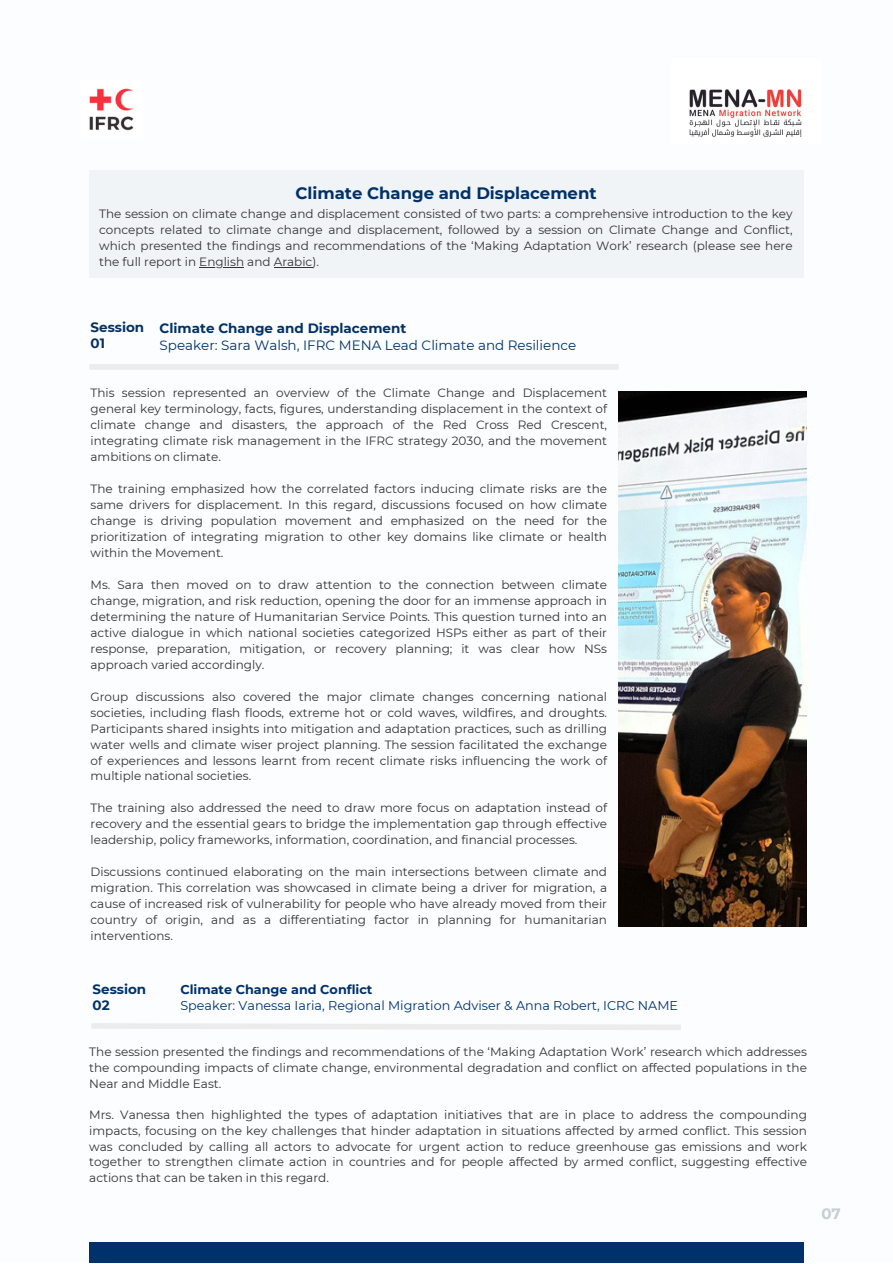
<style>
.page{position:relative;width:893px;height:1264px;background:#fff}
.page>*{position:absolute;margin:0;border:0;box-sizing:border-box;transform-origin:0 0}
.t1{font:700 16.5px "Montserrat";color:#00316a}
.t2{font:700 15px "Montserrat";color:#c6ced4}
.t3{font:13.5px "Montserrat";color:#00316b}
.t4{font:700 13.5px "Montserrat";color:#00316b}
.t5{font:700 13.5px/15.8px "Montserrat";color:#063060}
.t6{font:700 13.5px/15.8px "Montserrat";color:#00316a}
.t7{font:12.75px "Montserrat";color:#00316b}
.t8{font:700 12.75px "Montserrat";color:#00316b}
.t9{font:12px/16px "Montserrat";color:#323232;text-align:justify}
</style>
<div class="page">
<div style="left:89px;top:1242px;width:714px;height:20px;background:#00316a"></div>
<div style="left:89px;top:170px;width:714px;height:108px;background:#f1f4f6"></div>
<img style="left:89px;top:88px;width:45px;height:43px">
<img style="left:689px;top:89px;width:113px;height:47px">
<div style="left:89px;top:364px;width:529px;height:6px;background:#edeced"></div>
<svg style="left:91px;top:1023px;width:590px;height:7px"></svg>
<img style="left:618px;top:392px;width:188px;height:534px">
<hr style="left:199px;top:267px;width:45px;height:1px;background:#323232">
<hr style="left:274px;top:267px;width:38px;height:1px;background:#323232">
<p class="t1" style="left:295px;top:183px;width:303px">Climate Change and Displacement</p>
<p class="t9" style="left:99px;top:206px;width:695px">The session on climate change and displacement consisted of two parts: a comprehensive introduction to the key concepts related to climate change and displacement, followed by a session on Climate Change and Conflict, which presented the findings and recommendations of the ‘Making Adaptation Work’ research (please see here the full report in English and Arabic).</p>
<p class="t5" style="left:91px;top:319px;width:55px">Session<br>01</p>
<p class="t4" style="left:160px;top:320px;width:248px">Climate Change and Displacement</p>
<p class="t3" style="left:160px;top:337px;width:418px">Speaker: Sara Walsh, IFRC MENA Lead Climate and Resilience</p>
<p class="t9" style="left:91px;top:384px;width:518px">This session represented an overview of the Climate Change and Displacement general key terminology, facts, figures, understanding displacement in the context of climate change and disasters, the approach of the Red Cross Red Crescent, integrating climate risk management in the IFRC strategy 2030, and the movement ambitions on climate.</p>
<p class="t9" style="left:91px;top:480px;width:518px">The training emphasized how the correlated factors inducing climate risks are the same drivers for displacement. In this regard, discussions focused on how climate change is driving population movement and emphasized on the need for the prioritization of integrating migration to other key domains like climate or health within the Movement.</p>
<p class="t9" style="left:91px;top:576px;width:518px">Ms. Sara then moved on to draw attention to the connection between climate change, migration, and risk reduction, opening the door for an immense approach in determining the nature of Humanitarian Service Points. This question turned into an active dialogue in which national societies categorized HSPs either as part of their response, preparation, mitigation, or recovery planning; it was clear how NSs approach varied accordingly.</p>
<p class="t9" style="left:91px;top:688px;width:518px">Group discussions also covered the major climate changes concerning national societies, including flash floods, extreme hot or cold waves, wildfires, and droughts.<br>Participants shared insights into mitigation and adaptation practices, such as drilling water wells and climate wiser project planning. The session facilitated the exchange of experiences and lessons learnt from recent climate risks influencing the work of multiple national societies.</p>
<p class="t9" style="left:91px;top:800px;width:518px">The training also addressed the need to draw more focus on adaptation instead of recovery and the essential gears to bridge the implementation gap through effective leadership, policy frameworks, information, coordination, and financial processes.</p>
<p class="t9" style="left:91px;top:864px;width:518px">Discussions continued elaborating on the main intersections between climate and migration. This correlation was showcased in climate being a driver for migration, a cause of increased risk of vulnerability for people who have already moved from their country of origin, and as a differentiating factor in planning for humanitarian interventions.</p>
<p class="t6" style="left:93px;top:981px;width:55px">Session<br>02</p>
<p class="t8" style="left:180px;top:981px;width:194px">Climate Change and Conflict</p>
<p class="t7" style="left:180px;top:997px;width:499px">Speaker: Vanessa Iaria, Regional Migration Adviser &amp; Anna Robert, ICRC NAME</p>
<p class="t9" style="left:89px;top:1043px;width:719px">The session presented the findings and recommendations of the ‘Making Adaptation Work’ research which addresses the compounding impacts of climate change, environmental degradation and conflict on affected populations in the Near and Middle East.</p>
<p class="t9" style="left:89px;top:1106px;width:719px">Mrs. Vanessa then highlighted the types of adaptation initiatives that are in place to address the compounding impacts, focusing on the key challenges that hinder adaptation in situations affected by armed conflict. This session was concluded by calling all actors to advocate for urgent action to reduce greenhouse gas emissions and work together to strengthen climate action in countries and for people affected by armed conflict, suggesting effective actions that can be taken in this regard.</p>
<p class="t2" style="left:821px;top:1203px;width:21px">07</p>
</div>
